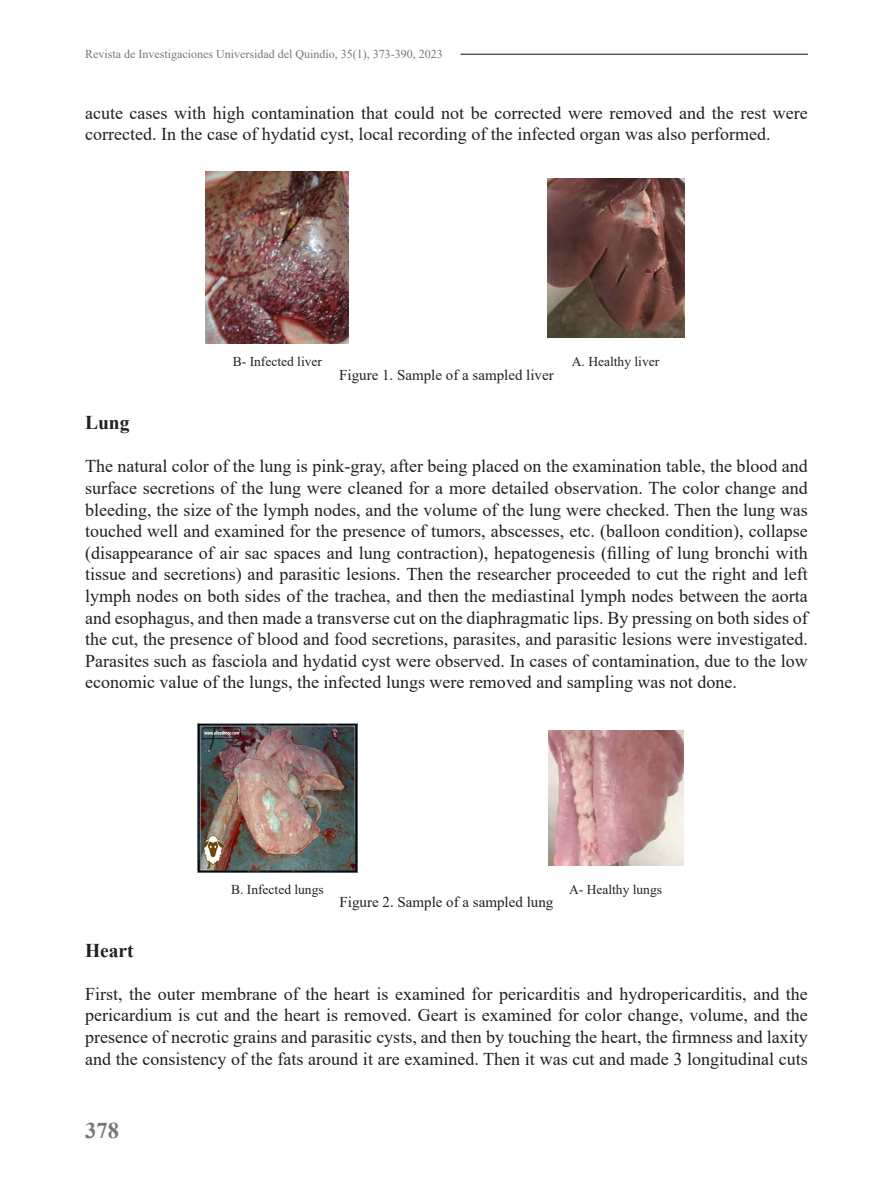
<style>
.page{position:relative;width:893px;height:1188px;background:#fff}
.page>*{position:absolute;margin:0;border:0;box-sizing:border-box;transform-origin:0 0}
.t1{font:700 22.5px "Times New Roman";color:#74787a}
.Parrafo{font:700 19.5px "Times New Roman";color:#231f20}
.Parrafo-2{font:18px/21.6px "Times New Roman";color:#231f20;text-align:justify}
.Referencia_imágen{font:15px "Times New Roman";color:#231f20}
.CUERPO_CENTER{font:13.5px "Times New Roman";color:#231f20}
.esquinas{font:12px "Times New Roman";color:#74787a}
</style>
<div class="page">
<hr style="left:85px;top:54px;width:723px;height:1px;background:#57585a">
<img style="left:206px;top:172px;width:143px;height:172px">
<img style="left:547px;top:178px;width:137px;height:159px">
<img style="left:198px;top:724px;width:159px;height:148px">
<img style="left:548px;top:731px;width:135px;height:135px">
<svg style="left:85px;top:54px;width:375px;height:1px"></svg>
<p class="esquinas" style="left:85px;top:45px;width:359px">Revista de Investigaciones Universidad del Quindío, 35(1), 373-390, 2023</p>
<p class="Parrafo-2" style="left:85px;top:101px;width:724px">acute cases with high contamination that could not be corrected were removed and the rest were corrected. In the case of hydatid cyst, local recording of the infected organ was also performed.</p>
<p class="CUERPO_CENTER" style="left:233px;top:352px;width:91px">B- Infected liver</p>
<p class="CUERPO_CENTER" style="left:572px;top:352px;width:89px">A. Healthy liver</p>
<p class="Referencia_imágen" style="left:339px;top:364px;width:216px">Figure 1. Sample of a sampled liver</p>
<p class="Parrafo" style="left:85px;top:409px;width:46px">Lung</p>
<p class="Parrafo-2" style="left:85px;top:455px;width:724px">The natural color of the lung is pink-gray, after being placed on the examination table, the blood and surface secretions of the lung were cleaned for a more detailed observation. The color change and bleeding, the size of the lymph nodes, and the volume of the lung were checked. Then the lung was touched well and examined for the presence of tumors, abscesses, etc. (balloon condition), collapse (disappearance of air sac spaces and lung contraction), hepatogenesis (filling of lung bronchi with tissue and secretions) and parasitic lesions. Then the researcher proceeded to cut the right and left lymph nodes on both sides of the trachea, and then the mediastinal lymph nodes between the aorta and esophagus, and then made a transverse cut on the diaphragmatic lips. By pressing on both sides of the cut, the presence of blood and food secretions, parasites, and parasitic lesions were investigated.<br>Parasites such as fasciola and hydatid cyst were observed. In cases of contamination, due to the low economic value of the lungs, the infected lungs were removed and sampling was not done.</p>
<p class="CUERPO_CENTER" style="left:231px;top:880px;width:94px">B. Infected lungs</p>
<p class="CUERPO_CENTER" style="left:569px;top:880px;width:94px">A- Healthy lungs</p>
<p class="Referencia_imágen" style="left:340px;top:891px;width:215px">Figure 2. Sample of a sampled lung</p>
<p class="Parrafo" style="left:85px;top:936px;width:50px">Heart</p>
<p class="Parrafo-2" style="left:85px;top:982px;width:724px">First, the outer membrane of the heart is examined for pericarditis and hydropericarditis, and the pericardium is cut and the heart is removed. Geart is examined for color change, volume, and the presence of necrotic grains and parasitic cysts, and then by touching the heart, the firmness and laxity and the consistency of the fats around it are examined. Then it was cut and made 3 longitudinal cuts</p>
<p class="t1" style="left:85px;top:1114px;width:35px">378</p>
</div>
